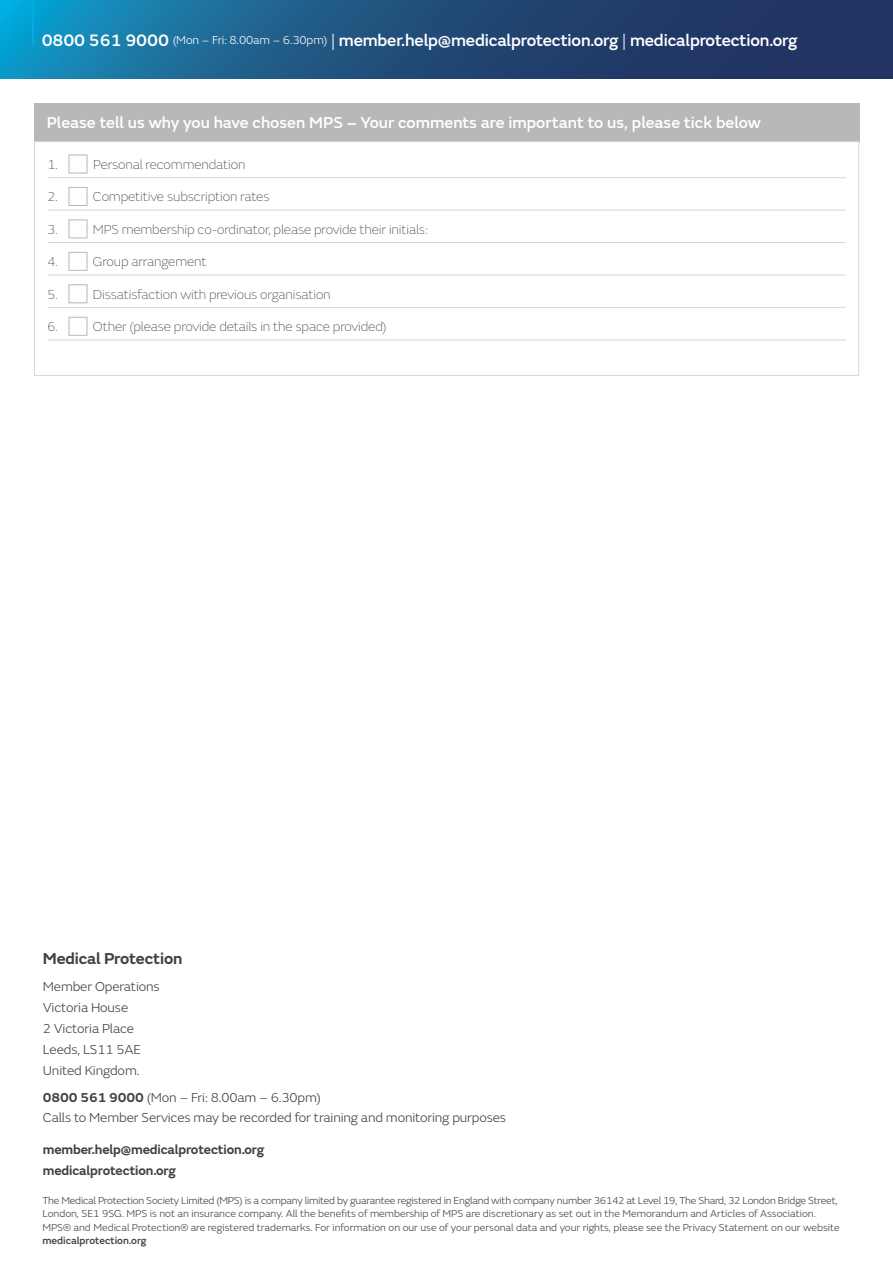
<style>
.page{position:relative;width:893px;height:1263px;background:#fff}
.page>*{position:absolute;margin:0;border:0;box-sizing:border-box;transform-origin:0 0}
.t1{font:500 17.25px "FS Emeric";letter-spacing:-.01em;color:#fff}
.t2{font:500 16.5px "FS Emeric";color:#fff}
.t3{font:600 16.5px "FS Emeric";letter-spacing:-.01em;color:#414042}
.t4{font:100 13.5px "FS Emeric";letter-spacing:-.01em;color:#414042}
.t5{font:300 13.5px/20.7px "FS Emeric";letter-spacing:-.01em;color:#414042}
.t6{font:600 13.5px/20.7px "FS Emeric";letter-spacing:-.01em;color:#414042}
.t7{font:300 10.5px/13.5px "FS Emeric";color:#414042}
.t8{font:500 10.5px "FS Emeric";color:#414042}
.s1{font-weight:300;font-size:12px}
.s2{font-weight:300}
.s3{font-weight:600}
</style>
<div class="page">
<svg style="left:0;top:0;width:893px;height:78px;background:#1e5381"></svg>
<hr style="left:32px;top:0;width:2px;height:46px;background:#00b1e8">
<div style="left:34px;top:103px;width:825px;height:38px;background:#b9b7b7"></div>
<hr style="left:48px;top:177px;width:798px;height:1px;background:#d5d7d8">
<hr style="left:48px;top:210px;width:798px;height:1px;background:#d5d7d8">
<hr style="left:48px;top:242px;width:798px;height:1px;background:#d5d7d8">
<hr style="left:48px;top:275px;width:798px;height:1px;background:#d5d7d8">
<hr style="left:48px;top:307px;width:798px;height:1px;background:#d5d7d8">
<hr style="left:48px;top:340px;width:798px;height:1px;background:#d5d7d8">
<div style="left:69px;top:155px;width:18px;height:18px;background:#fff;border:1px solid #b9b7b7"></div>
<div style="left:69px;top:187px;width:18px;height:19px;background:#fff;border:1px solid #b9b7b7"></div>
<div style="left:69px;top:220px;width:18px;height:18px;background:#fff;border:1px solid #b9b7b7"></div>
<div style="left:69px;top:252px;width:18px;height:19px;background:#fff;border:1px solid #b9b7b7"></div>
<div style="left:69px;top:285px;width:18px;height:18px;background:#fff;border:1px solid #b9b7b7"></div>
<div style="left:69px;top:317px;width:18px;height:18px;background:#fff;border:1px solid #b9b7b7"></div>
<div style="left:34px;top:141px;width:825px;height:235px;border:1px solid #d5d7d8"></div>
<h1 class="t1" style="left:42px;top:27px;width:757px">0800 561 9000 <span class="s1">(Mon – Fri: 8.00am – 6.30pm)</span> <span class="s2">|</span> member.help@medicalprotection.org <span class="s2">|</span> medicalprotection.org</h1>
<h2 class="t2" style="left:47px;top:110px;width:715px">Please tell us why you have chosen MPS – Your comments are important to us, please tick below</h2>
<p class="t4" style="left:48px;top:156px;width:12px">1.</p>
<p class="t4" style="left:93px;top:156px;width:154px">Personal recommendation</p>
<p class="t4" style="left:48px;top:188px;width:12px">2.</p>
<p class="t4" style="left:93px;top:188px;width:178px">Competitive subscription rates</p>
<p class="t4" style="left:48px;top:221px;width:12px">3.</p>
<p class="t4" style="left:93px;top:221px;width:336px">MPS membership co-ordinator, please provide their initials:</p>
<p class="t4" style="left:48px;top:253px;width:12px">4.</p>
<p class="t4" style="left:93px;top:253px;width:115px">Group arrangement</p>
<p class="t4" style="left:48px;top:286px;width:12px">5.</p>
<p class="t4" style="left:93px;top:286px;width:239px">Dissatisfaction with previous organisation</p>
<p class="t4" style="left:48px;top:318px;width:12px">6.</p>
<p class="t4" style="left:93px;top:318px;width:295px">Other (please provide details in the space provided)</p>
<h2 class="t3" style="left:43px;top:946px;width:141px">Medical Protection</h2>
<p class="t5" style="left:43px;top:976px;width:118px">Member Operations<br>Victoria House<br>2 Victoria Place<br>Leeds, LS11 5AE<br>United Kingdom.</p>
<p class="t5" style="left:43px;top:1086px;width:465px"><span class="s3">0800 561 9000</span> (Mon – Fri: 8.00am – 6.30pm)<br>Calls to Member Services may be recorded for training and monitoring purposes</p>
<p class="t6" style="left:43px;top:1138px;width:223px">member.help@medicalprotection.org medicalprotection.org</p>
<p class="t7" style="left:42px;top:1193px;width:799px">The Medical Protection Society Limited (MPS) is a company limited by guarantee registered in England with company number 36142 at Level 19, The Shard, 32 London Bridge Street,<br>London, SE1 9SG. MPS is not an insurance company. All the benefits of membership of MPS are discretionary as set out in the Memorandum and Articles of Association.<br>MPS® and Medical Protection® are registered trademarks. For information on our use of your personal data and your rights, please see the Privacy Statement on our website</p>
<p class="t8" style="left:42px;top:1233px;width:106px">medicalprotection.org</p>
</div>
